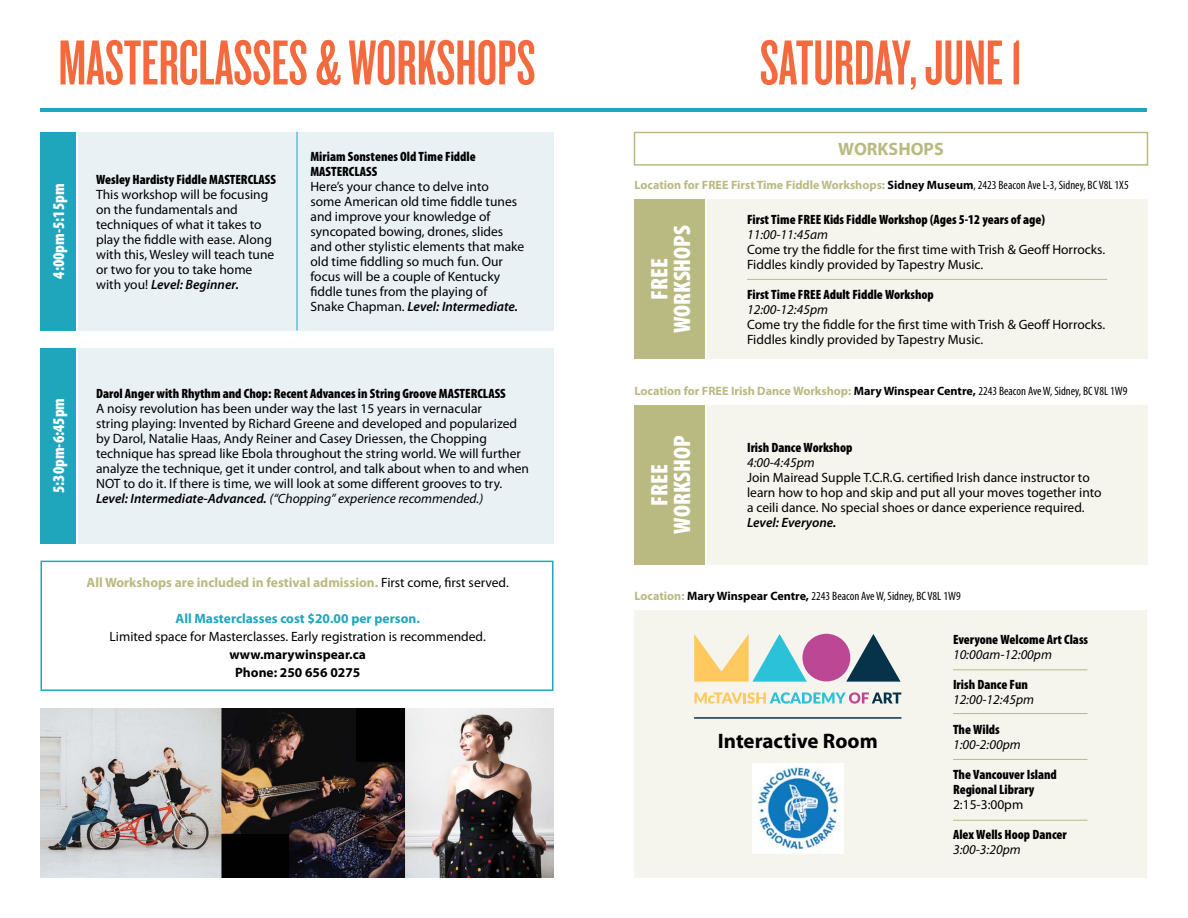
<style>
.page{position:relative;width:1188px;height:918px;background:#fff}
.page>*{position:absolute;margin:0;border:0;box-sizing:border-box;transform-origin:0 0}
.t1{font:66px "Knockout HTF47 Bantamweight";color:#f26a3e}
.t2{font:900 condensed 24px/22.5px "Myriad Pro";color:#fff;text-align:center}
.t3{font:700 21px "Myriad Pro";color:#000}
.t4{font:700 18px "Myriad Pro";color:#b9ba82}
.t5{font:900 condensed 16.5px "Myriad Pro";color:#fff}
.t6{font:13.5px/15px "Myriad Pro";color:#000}
.t7{font:900 condensed 13.5px/15px "Myriad Pro";color:#000}
.t8{font:italic 13.5px "Myriad Pro";color:#000}
.t9{font:700 13.5px "Myriad Pro";color:#b9ba82}
.t10{font:700 13.5px "Myriad Pro";color:#1fa6bd}
.t11{font:700 13.5px/18px "Myriad Pro";color:#000;text-align:center}
.t12{font:italic 600 13.5px "Myriad Pro";color:#000}
.t13{font:700 12.15px "Myriad Pro";color:#b9ba82}
.t14{font:condensed 12.15px "Myriad Pro";color:#000}
.s1{font-weight:600;font-style:italic}
.s2{font-style:italic}
.s3{font-weight:400;color:#000}
.s4{color:#000}
.s5{font-weight:400;font-stretch:condensed;color:#000}
.s6{font-weight:700;font-stretch:normal;color:#b9ba82}
.s7{font-weight:700;font-stretch:normal}
</style>
<div class="page">
<div style="left:634px;top:610px;width:514px;height:268px;background:#f5f4ed"></div>
<hr style="left:40px;top:108px;width:1108px;height:3px;background:#1fa6bd">
<div style="left:78px;top:348px;width:476px;height:195px;background:#e9f1f4"></div>
<div style="left:40px;top:348px;width:36px;height:195px;background:#1fa6bd"></div>
<div style="left:78px;top:132px;width:476px;height:198px;background:#e9f1f4"></div>
<div style="left:40px;top:132px;width:36px;height:198px;background:#1fa6bd"></div>
<hr style="left:297px;top:132px;width:1px;height:198px;background:#1fa6bd">
<div style="left:707px;top:199px;width:441px;height:160px;background:#f5f4ed"></div>
<div style="left:634px;top:199px;width:71px;height:160px;background:#b9ba82"></div>
<hr style="left:747px;top:279px;width:360px;height:1px;background:#b9ba82">
<div style="left:40px;top:561px;width:514px;height:130px;border:2px solid #1fa6bd"></div>
<div style="left:634px;top:132px;width:514px;height:34px;border:2px solid #b9ba82"></div>
<div style="left:707px;top:405px;width:441px;height:160px;background:#f5f4ed"></div>
<div style="left:634px;top:405px;width:71px;height:160px;background:#b9ba82"></div>
<img style="left:40px;top:708px;width:513px;height:170px">
<hr style="left:953px;top:669px;width:134px;height:1px;background:#b9ba82">
<hr style="left:953px;top:713px;width:134px;height:1px;background:#b9ba82">
<hr style="left:953px;top:759px;width:134px;height:1px;background:#b9ba82">
<hr style="left:953px;top:820px;width:134px;height:1px;background:#b9ba82">
<svg style="left:694px;top:634px;width:113px;height:48px"></svg>
<svg style="left:846px;top:634px;width:55px;height:48px"></svg>
<div style="left:802px;top:634px;width:48px;height:47px;background:#bc4895;border-radius:50%"></div>
<svg style="left:694px;top:692px;width:207px;height:12px"></svg>
<hr style="left:694px;top:717px;width:207px;height:2px;background:#06334a">
<img style="left:752px;top:764px;width:91px;height:90px">
<h1 class="t1" style="left:58px;top:30px;width:479px">MASTERCLASSES &amp; WORKSHOPS</h1>
<h1 class="t1" style="left:760px;top:30px;width:264px">SATURDAY, JUNE 1</h1>
<p class="t5" style="left:50px;top:279px;width:97px;rotate:-90deg">4:00pm-5:15pm</p>
<p class="t7" style="left:96px;top:172px;width:181px">Wesley Hardisty Fiddle MASTERCLASS</p>
<p class="t6" style="left:96px;top:186px;width:180px">This workshop will be focusing on the fundamentals and techniques of what it takes to play the fiddle with ease. Along with this, Wesley will teach tune or two for you to take home with you! <span class="s1">Level: Beginner.</span></p>
<p class="t7" style="left:310px;top:149px;width:167px">Miriam Sonstenes Old Time Fiddle<br>MASTERCLASS</p>
<p class="t6" style="left:310px;top:179px;width:215px">Here’s your chance to delve into<br>some American old time fiddle tunes and improve your knowledge of syncopated bowing, drones, slides and other stylistic elements that make old time fiddling so much fun. Our focus will be a couple of Kentucky fiddle tunes from the playing of Snake Chapman. <span class="s1">Level: Intermediate.</span></p>
<p class="t5" style="left:50px;top:493px;width:97px;rotate:-90deg">5:30pm-6:45pm</p>
<p class="t7" style="left:96px;top:386px;width:411px">Darol Anger with Rhythm and Chop: Recent Advances in String Groove MASTERCLASS</p>
<p class="t6" style="left:96px;top:401px;width:435px">A noisy revolution has been under way the last 15 years in vernacular<br>string playing: Invented by Richard Greene and developed and popularized by Darol, Natalie Haas, Andy Reiner and Casey Driessen, the Chopping technique has spread like Ebola throughout the string world. We will further analyze the technique, get it under control, and talk about when to and when NOT to do it. If there is time, we will look at some different grooves to try.<br><span class="s1">Level: Intermediate-Advanced.</span> <span class="s2">(“Chopping” experience recommended.)</span></p>
<p class="t9" style="left:87px;top:574px;width:424px">All Workshops are included in festival admission. <span class="s3">First come, first served.</span></p>
<p class="t10" style="left:176px;top:610px;width:246px">All Masterclasses cost $20.00 per person.</p>
<p class="t6" style="left:110px;top:629px;width:378px">Limited space for Masterclasses. Early registration is recommended.</p>
<p class="t11" style="left:229px;top:645px;width:138px">www.marywinspear.ca<br>Phone: 250 656 0275</p>
<h3 class="t4" style="left:838px;top:138px;width:107px">WORKSHOPS</h3>
<p class="t13" style="left:634px;top:177px;width:496px">Location for FREE First Time Fiddle Workshops: <span class="s4">Sidney Museum</span><span class="s5">, 2423 Beacon Ave L-3, Sidney, BC V8L 1X5</span></p>
<h2 class="t2" style="left:649px;top:333px;width:109px;rotate:-90deg">FREE<br>WORKSHOPS</h2>
<p class="t7" style="left:747px;top:213px;width:300px">First Time FREE Kids Fiddle Workshop (Ages 5-12 years of age)</p>
<p class="t8" style="left:747px;top:227px;width:82px">11:00-11:45am</p>
<p class="t6" style="left:747px;top:242px;width:360px">Come try the fiddle for the first time with Trish &amp; Geoff Horrocks.<br>Fiddles kindly provided by Tapestry Music.</p>
<p class="t7" style="left:747px;top:288px;width:188px">First Time FREE Adult Fiddle Workshop</p>
<p class="t8" style="left:747px;top:302px;width:82px">12:00-12:45pm</p>
<p class="t6" style="left:747px;top:317px;width:360px">Come try the fiddle for the first time with Trish &amp; Geoff Horrocks.<br>Fiddles kindly provided by Tapestry Music.</p>
<p class="t13" style="left:634px;top:382px;width:494px">Location for FREE Irish Dance Workshop: <span class="s4">Mary Winspear Centre,</span> <span class="s5">2243 Beacon Ave W, Sidney, BC V8L 1W9</span></p>
<h2 class="t2" style="left:649px;top:534px;width:100px;rotate:-90deg">FREE<br>WORKSHOP</h2>
<p class="t7" style="left:747px;top:440px;width:107px">Irish Dance Workshop</p>
<p class="t8" style="left:747px;top:454px;width:69px">4:00-4:45pm</p>
<p class="t6" style="left:747px;top:470px;width:356px">Join Mairead Supple T.C.R.G. certified Irish dance instructor to learn how to hop and skip and put all your moves together into a ceili dance. No special shoes or dance experience required.</p>
<p class="t12" style="left:747px;top:514px;width:91px">Level: Everyone.</p>
<p class="t14" style="left:634px;top:589px;width:328px"><span class="s6">Location:</span> <span class="s7">Mary Winspear Centre,</span> 2243 Beacon Ave W, Sidney, BC V8L 1W9</p>
<p class="t7" style="left:953px;top:632px;width:137px">Everyone Welcome Art Class</p>
<p class="t8" style="left:953px;top:646px;width:100px">10:00am-12:00pm</p>
<p class="t7" style="left:953px;top:677px;width:76px">Irish Dance Fun</p>
<p class="t8" style="left:953px;top:691px;width:82px">12:00-12:45pm</p>
<p class="t7" style="left:953px;top:722px;width:48px">The Wilds</p>
<p class="t8" style="left:953px;top:736px;width:69px">1:00-2:00pm</p>
<p class="t7" style="left:953px;top:767px;width:105px">The Vancouver Island<br>Regional Library</p>
<p class="t6" style="left:953px;top:797px;width:72px">2:15-3:00pm</p>
<p class="t7" style="left:953px;top:827px;width:115px">Alex Wells Hoop Dancer</p>
<p class="t8" style="left:953px;top:841px;width:69px">3:00-3:20pm</p>
<h3 class="t3" style="left:718px;top:727px;width:161px">Interactive Room</h3>
</div>
